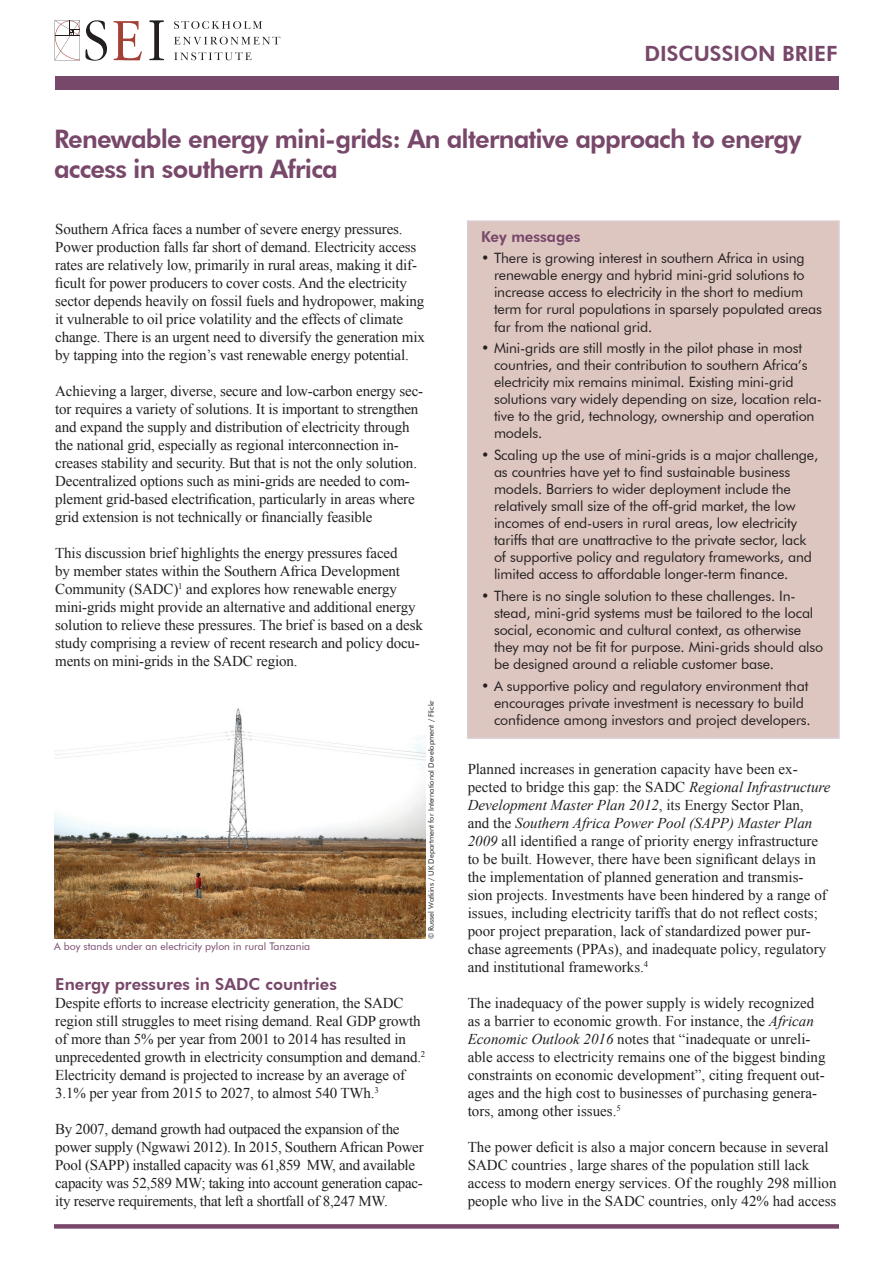
<style>
.page{position:relative;width:893px;height:1263px;background:#fff}
.page>*{position:absolute;margin:0;border:0;box-sizing:border-box;transform-origin:0 0}
.t1{font:800 25.5px/30.6px "Futura BT";letter-spacing:-.03em;color:#78486a}
.t2{font:800 21px "Futura BT";color:#78486a}
.t3{font:800 16.5px "Futura BT";color:#78486a}
.t4{font:15px/18px "Times New Roman";letter-spacing:-.01em;color:#231f20}
.t5{font:800 15px "Futura BT";letter-spacing:-.005em;color:#78486a}
.t6{font:14.25px/17.1px "Futura BT";letter-spacing:-.01em;color:#231f20}
.t7{font:10.5px "Futura BT";color:#78486a}
.t8{font:7.5px "Futura BT";color:#231f20}
.s1{font-style:italic}
</style>
<div class="page">
<div style="left:55px;top:76px;width:783px;height:14px;background:#78486a"></div>
<svg style="left:174px;top:21px;width:88px;height:8px"></svg>
<svg style="left:174px;top:37px;width:106px;height:23px"></svg>
<svg style="left:149px;top:20px;width:15px;height:40px"></svg>
<svg style="left:55px;top:20px;width:52px;height:41px"></svg>
<svg style="left:114px;top:21px;width:28px;height:39px"></svg>
<div style="left:54px;top:1224px;width:785px;height:5px;background:#78486a"></div>
<div style="left:468px;top:221px;width:371px;height:517px;background:#ddc6c0"></div>
<div style="left:467px;top:220px;width:373px;height:519px;border:2px solid #dacdd3"></div>
<img style="left:54px;top:708px;width:371px;height:231px">
<h2 class="t2" style="left:644px;top:41px;width:195px">DISCUSSION BRIEF</h2>
<h1 class="t1" style="left:54px;top:123px;width:749px">Renewable energy mini-grids: An alternative approach to energy access in southern Africa</h1>
<p class="t4" style="left:55px;top:220px;width:371px">Southern Africa faces a number of severe energy pressures.<br>Power production falls far short of demand. Electricity access rates are relatively low, primarily in rural areas, making it dif&shy;ficult for power producers to cover costs. And the electricity sector depends heavily on fossil fuels and hydropower, making it vulnerable to oil price volatility and the effects of climate change. There is an urgent need to diversify the generation mix by tapping into the region’s vast renewable energy potential.</p>
<p class="t4" style="left:55px;top:382px;width:369px">Achieving a larger, diverse, secure and low-carbon energy sec&shy;tor requires a variety of solutions. It is important to strengthen and expand the supply and distribution of electricity through the national grid, especially as regional interconnection in&shy;creases stability and security. But that is not the only solution.<br>Decentralized options such as mini-grids are needed to com&shy;plement grid-based electrification, particularly in areas where grid extension is not technically or financially feasible</p>
<p class="t4" style="left:55px;top:544px;width:369px">This discussion brief highlights the energy pressures faced<br>by member states within the Southern Africa Development Community (SADC)<sup>1</sup> and explores how renewable energy mini-grids might provide an alternative and additional energy solution to relieve these pressures. The brief is based on a desk study comprising a review of recent research and policy docu&shy;ments on mini-grids in the SADC region.</p>
<p class="t7" style="left:54px;top:940px;width:258px">A boy stands under an electricity pylon in rural Tanzania</p>
<p class="t8" style="left:427px;top:939px;width:241px;rotate:-90deg">© Russel Watkins / UK Department for International Development / Flickr</p>
<p class="t3" style="left:55px;top:974px;width:283px">Energy pressures in SADC countries</p>
<p class="t4" style="left:55px;top:994px;width:371px">Despite efforts to increase electricity generation, the SADC region still struggles to meet rising demand. Real GDP growth of more than 5% per year from 2001 to 2014 has resulted in unprecedented growth in electricity consumption and demand.<sup>2<br></sup>Electricity demand is projected to increase by an average of 3.1% per year from 2015 to 2027, to almost 540 TWh.<sup>3</sup></p>
<p class="t4" style="left:55px;top:1120px;width:370px">By 2007, demand growth had outpaced the expansion of the power supply (Ngwawi 2012). In 2015, Southern African Power Pool (SAPP) installed capacity was 61,859 MW, and available capacity was 52,589 MW; taking into account generation capac&shy;ity reserve requirements, that left a shortfall of 8,247 MW.</p>
<p class="t5" style="left:481px;top:227px;width:101px">Key messages</p>
<p class="t6" style="left:494px;top:249px;width:329px;text-indent:-13px">• There is growing interest in southern Africa in using renewable energy and hybrid mini-grid solutions to increase access to electricity in the short to medium term for rural populations in sparsely populated areas far from the national grid.</p>
<p class="t6" style="left:494px;top:339px;width:330px;text-indent:-13px">• Mini-grids are still mostly in the pilot phase in most countries, and their contribution to southern Africa’s electricity mix remains minimal. Existing mini-grid solutions vary widely depending on size, location rela&shy;tive to the grid, technology, ownership and operation models.</p>
<p class="t6" style="left:494px;top:446px;width:326px;text-indent:-13px">• Scaling up the use of mini-grids is a major challenge, as countries have yet to find sustainable business models. Barriers to wider deployment include the relatively small size of the off-grid market, the low incomes of end-users in rural areas, low electricity tariffs that are unattractive to the private sector, lack of supportive policy and regulatory frameworks, and limited access to affordable longer-term finance.</p>
<p class="t6" style="left:494px;top:587px;width:331px;text-indent:-13px">• There is no single solution to these challenges. In&shy;stead, mini-grid systems must be tailored to the local social, economic and cultural context, as otherwise they may not be fit for purpose. Mini-grids should also be designed around a reliable customer base.</p>
<p class="t6" style="left:494px;top:677px;width:318px;text-indent:-13px">• A supportive policy and regulatory environment that encourages private investment is necessary to build confidence among investors and project developers.</p>
<p class="t4" style="left:468px;top:760px;width:364px">Planned increases in generation capacity have been ex&shy;pected to bridge this gap: the SADC <span class="s1">Regional Infrastructure Development Master Plan 2012</span>, its Energy Sector Plan,<br>and the <span class="s1">Southern Africa Power Pool (SAPP) Master Plan 2009</span> all identified a range of priority energy infrastructure to be built. However, there have been significant delays in the implementation of planned generation and transmis&shy;sion projects. Investments have been hindered by a range of issues, including electricity tariffs that do not reflect costs; poor project preparation, lack of standardized power pur&shy;chase agreements (PPAs), and inadequate policy, regulatory and institutional frameworks.<sup>4</sup></p>
<p class="t4" style="left:468px;top:994px;width:359px">The inadequacy of the power supply is widely recognized as a barrier to economic growth. For instance, the <span class="s1">African Economic Outlook 2016</span> notes that “inadequate or unreli&shy;able access to electricity remains one of the biggest binding constraints on economic development”, citing frequent out&shy;ages and the high cost to businesses of purchasing genera&shy;tors, among other issues.<sup>5</sup></p>
<p class="t4" style="left:468px;top:1138px;width:370px">The power deficit is also a major concern because in several SADC countries , large shares of the population still lack access to modern energy services. Of the roughly 298 million people who live in the SADC countries, only 42% had access</p>
</div>
